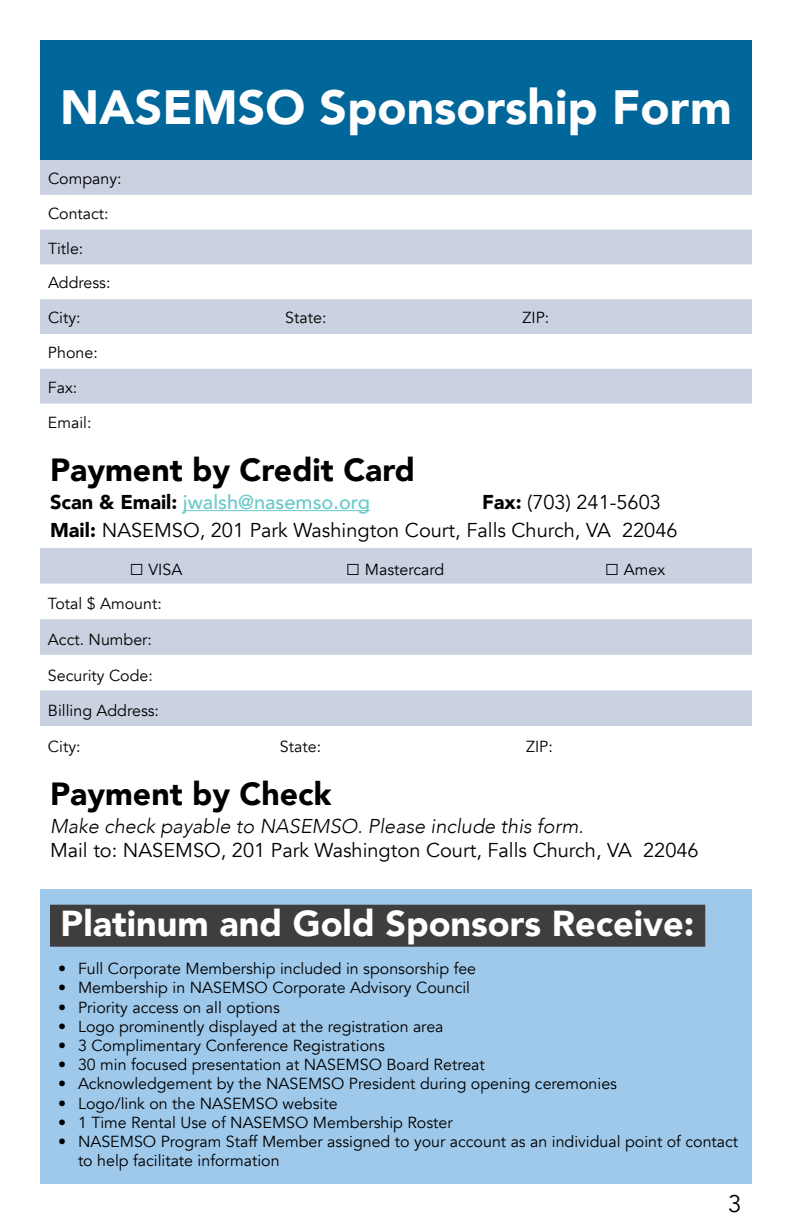
<style>
.page{position:relative;width:792px;height:1224px;background:#fff}
.page>*{position:absolute;margin:0;border:0;box-sizing:border-box;transform-origin:0 0}
.t1{font:900 48px "Avenir";color:#fff}
.t2{font:900 36px "Avenir";color:#fff}
.t3{font:900 32px "Avenir";color:#000}
.t4{font:24px "Avenir";color:#000}
.t5{font:20px/28px "Avenir";color:#000}
.t6{font:italic 300 20px "Avenir";color:#000}
.t7{font:500 20px "Avenir";color:#69c9ca}
.t8{font:16px/34.8px "Avenir";color:#000}
.s1{font-weight:900;color:#000}
.s2{font-weight:900}
.s3{font-family:"Arial";font-size:24px}
</style>
<div class="page">
<div style="left:40px;top:40px;width:712px;height:120px;background:#01679a"></div>
<svg style="left:40px;top:160px;width:712px;height:244px;fill:#cad2e2"></svg>
<svg style="left:40px;top:548px;width:712px;height:178px;fill:#cad2e2"></svg>
<hr style="left:183px;top:510px;width:187px;height:1px;background:#69c9ca">
<div style="left:40px;top:890px;width:712px;height:294px;background:#9fc9eb"></div>
<div style="left:50px;top:905px;width:655px;height:42px;background:#3f3d3d"></div>
<h1 class="t1" style="left:60px;top:66px;width:673px">NASEMSO Sponsorship Form</h1>
<p class="t8" style="left:48px;top:161px;width:75px">Company:<br>Contact:<br>Title:<br>Address:<br>City:</p>
<p class="t8" style="left:285px;top:301px;width:43px">State:</p>
<p class="t8" style="left:523px;top:301px;width:28px">ZIP:</p>
<p class="t8" style="left:48px;top:335px;width:51px">Phone:<br>Fax:<br>Email:</p>
<h3 class="t3" style="left:50px;top:443px;width:367px">Payment by Credit Card</h3>
<p class="t7" style="left:50px;top:485px;width:322px"><span class="s1">Scan &amp; Email:</span> jwalsh@nasemso.org</p>
<p class="t5" style="left:50px;top:489px;width:629px;text-indent:432px"><span class="s2">Fax:</span> (703) 241-5603<br><span class="s2">Mail:</span> NASEMSO, 201 Park Washington Court, Falls Church, VA 22046</p>
<p class="t8" style="left:130px;top:552px;width:54px"><span class="s3">□</span> VISA</p>
<p class="t8" style="left:346px;top:552px;width:100px"><span class="s3">□</span> Mastercard</p>
<p class="t8" style="left:605px;top:552px;width:62px"><span class="s3">□</span> Amex</p>
<p class="t8" style="left:48px;top:587px;width:115px">Total $ Amount:</p>
<p class="t8" style="left:48px;top:622px;width:106px">Acct. Number:</p>
<p class="t8" style="left:48px;top:658px;width:106px">Security Code:</p>
<p class="t8" style="left:48px;top:694px;width:113px">Billing Address:</p>
<p class="t8" style="left:48px;top:729px;width:34px">City:</p>
<p class="t8" style="left:280px;top:729px;width:43px">State:</p>
<p class="t8" style="left:526px;top:729px;width:28px">ZIP:</p>
<h3 class="t3" style="left:50px;top:767px;width:283px">Payment by Check</h3>
<p class="t6" style="left:50px;top:814px;width:535px">Make check payable to NASEMSO. Please include this form.</p>
<p class="t5" style="left:50px;top:837px;width:650px">Mail to: NASEMSO, 201 Park Washington Court, Falls Church, VA 22046</p>
<h2 class="t2" style="left:61px;top:892px;width:635px">Platinum and Gold Sponsors Receive:</h2>
<p class="t8" style="left:58px;top:951px;width:420px">• Full Corporate Membership included in sponsorship fee</p>
<p class="t8" style="left:58px;top:971px;width:414px">• Membership in NASEMSO Corporate Advisory Council</p>
<p class="t8" style="left:58px;top:990px;width:224px">• Priority access on all options</p>
<p class="t8" style="left:58px;top:1009px;width:387px">• Logo prominently displayed at the registration area</p>
<p class="t8" style="left:58px;top:1028px;width:328px">• 3 Complimentary Conference Registrations</p>
<p class="t8" style="left:58px;top:1047px;width:428px">• 30 min focused presentation at NASEMSO Board Retreat</p>
<p class="t8" style="left:58px;top:1067px;width:561px">• Acknowledgement by the NASEMSO President during opening ceremonies</p>
<p class="t8" style="left:58px;top:1086px;width:281px">• Logo/link on the NASEMSO website</p>
<p class="t8" style="left:58px;top:1105px;width:396px">• 1 Time Rental Use of NASEMSO Membership Roster</p>
<p class="t8" style="left:78px;top:1132px;width:662px;line-height:19.2px;text-indent:-20px">• NASEMSO Program Staff Member assigned to your account as an individual point of contact to help facilitate information</p>
<h3 class="t4" style="left:728px;top:1189px;width:15px">3</h3>
</div>
